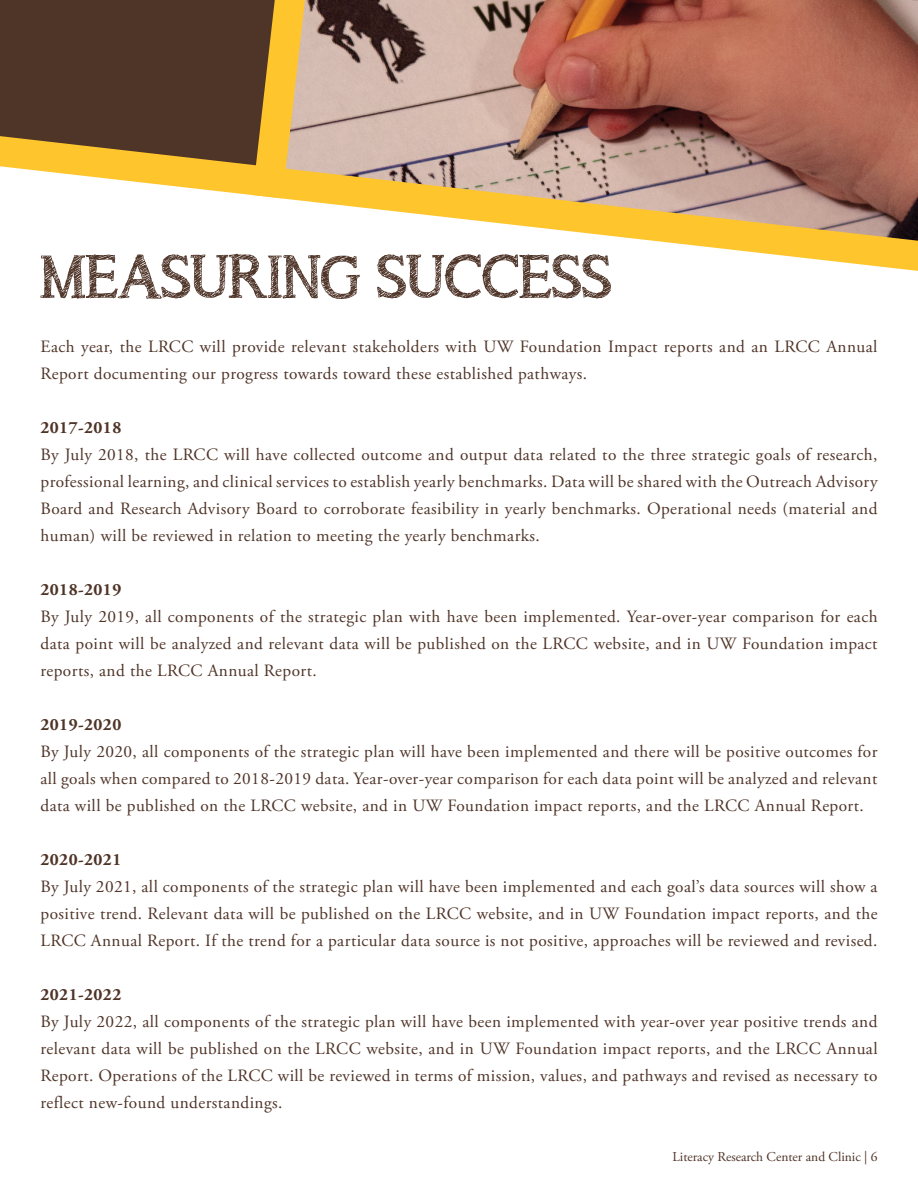
<style>
.page{position:relative;width:918px;height:1188px;background:#fff}
.page>*{position:absolute;margin:0;border:0;box-sizing:border-box;transform-origin:0 0}
.t1{font:60px "asongforjennifer";color:#4f3428}
.t2{font:17.25px/27px "Adobe Garamond Pro";letter-spacing:.025em;color:#4f3428;text-align:justify}
.t3{font:700 17.25px "Adobe Garamond Pro";letter-spacing:.025em;color:#4f3428}
.t4{font:13.5px "Adobe Garamond Pro";color:#4f3428}
</style>
<div class="page">
<img style="left:331px;top:0;width:587px;height:117px">
<div style="left:0;top:0;width:234px;height:117px;background:#4f3428"></div>
<svg style="left:234px;top:0;width:97px;height:117px;background:#ab8851"></svg>
<svg style="left:0;top:117px;width:918px;height:154px"></svg>
<h1 class="t1" style="left:40px;top:241px;width:573px">MEASURING SUCCESS</h1>
<p class="t2" style="left:40px;top:333px;width:838px">Each year, the LRCC will provide relevant stakeholders with UW Foundation Impact reports and an LRCC Annual<br>Report documenting our progress towards toward these established pathways.</p>
<p class="t3" style="left:40px;top:417px;width:82px">2017-2018</p>
<p class="t2" style="left:40px;top:441px;width:839px">By July 2018, the LRCC will have collected outcome and output data related to the three strategic goals of research, professional learning, and clinical services to establish yearly benchmarks. Data will be shared with the Outreach Advisory Board and Research Advisory Board to corroborate feasibility in yearly benchmarks. Operational needs (material and human) will be reviewed in relation to meeting the yearly benchmarks.</p>
<p class="t3" style="left:40px;top:579px;width:82px">2018-2019</p>
<p class="t2" style="left:40px;top:603px;width:839px">By July 2019, all components of the strategic plan with have been implemented. Year-over-year comparison for each data point will be analyzed and relevant data will be published on the LRCC website, and in UW Foundation impact reports, and the LRCC Annual Report.</p>
<p class="t3" style="left:40px;top:714px;width:82px">2019-2020</p>
<p class="t2" style="left:40px;top:738px;width:839px">By July 2020, all components of the strategic plan will have been implemented and there will be positive outcomes for all goals when compared to 2018-2019 data. Year-over-year comparison for each data point will be analyzed and relevant data will be published on the LRCC website, and in UW Foundation impact reports, and the LRCC Annual Report.</p>
<p class="t3" style="left:40px;top:849px;width:82px">2020-2021</p>
<p class="t2" style="left:40px;top:873px;width:839px">By July 2021, all components of the strategic plan will have been implemented and each goal’s data sources will show a positive trend. Relevant data will be published on the LRCC website, and in UW Foundation impact reports, and the LRCC Annual Report. If the trend for a particular data source is not positive, approaches will be reviewed and revised.</p>
<p class="t3" style="left:40px;top:984px;width:82px">2021-2022</p>
<p class="t2" style="left:40px;top:1008px;width:839px">By July 2022, all components of the strategic plan will have been implemented with year-over year positive trends and relevant data will be published on the LRCC website, and in UW Foundation impact reports, and the LRCC Annual Report. Operations of the LRCC will be reviewed in terms of mission, values, and pathways and revised as necessary to reflect new-found understandings.</p>
<p class="t4" style="left:672px;top:1149px;width:207px">Literacy Research Center and Clinic | 6</p>
</div>
